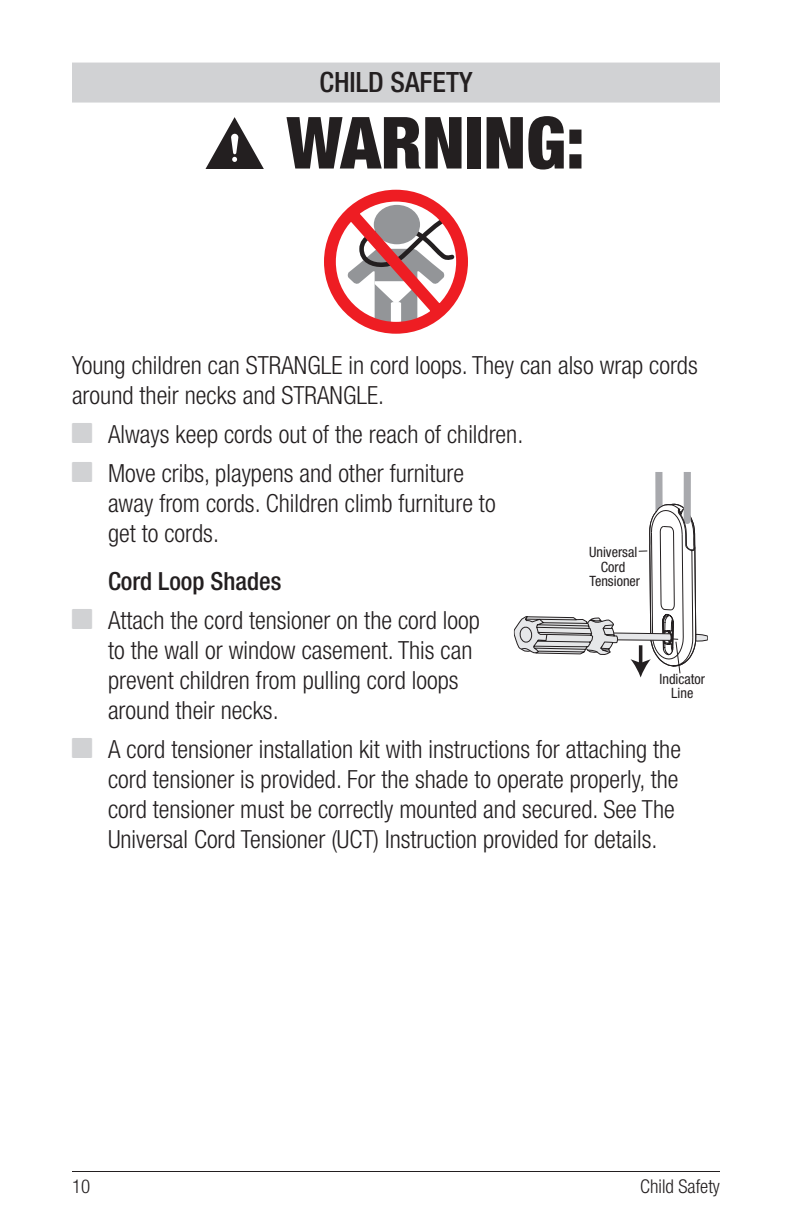
<style>
.page{position:relative;width:792px;height:1224px;background:#fff}
.page>*{position:absolute;margin:0;border:0;box-sizing:border-box;transform-origin:0 0}
.pics{font:900 condensed 72px "Helvetica Neue LT Std";color:#231f20}
.head-Grey{font:500 condensed 28px "Helvetica Neue LT Std";color:#231f20}
.bullets{font:300 condensed 25px/30px "Helvetica Neue LT Std";color:#231f20}
.bullets-2{font:500 condensed 25px "Helvetica Neue LT Std";color:#231f20}
.body_10light{font:300 condensed 19px "Helvetica Neue LT Std";color:#231f20}
.t1{font:condensed 14.2px/14.2px "Helvetica Neue";color:#231f20;text-align:center}
.s1{color:#d1d2d4}
</style>
<div class="page">
<hr style="left:72px;top:1171px;width:648px;height:1px;background:#231f20">
<div style="left:72px;top:63px;width:648px;height:40px;background:#d1d2d4"></div>
<svg style="left:206px;top:117px;width:58px;height:52px"></svg>
<svg style="left:324px;top:190px;width:144px;height:144px"></svg>
<svg style="left:514px;top:472px;width:194px;height:206px"></svg>
<p class="head-Grey" style="left:320px;top:66px;width:154px">CHILD SAFETY</p>
<p class="pics" style="left:286px;top:99px;width:300px">WARNING:</p>
<p class="bullets" style="left:72px;top:350px;width:627px">Young children can STRANGLE in cord loops. They can also wrap cords around their necks and STRANGLE.</p>
<p class="bullets" style="left:72px;top:419px;width:453px"><span class="s1">→</span> Always keep cords out of the reach of children.</p>
<p class="bullets" style="left:108px;top:458px;width:389px;text-indent:-36px"><span class="s1">→</span> Move cribs, playpens and other furniture away from cords. Children climb furniture to get to cords.</p>
<p class="bullets-2" style="left:108px;top:567px;width:175px">Cord Loop Shades</p>
<p class="bullets" style="left:108px;top:605px;width:373px;text-indent:-36px"><span class="s1">→</span> Attach the cord tensioner on the cord loop to the wall or window casement. This can prevent children from pulling cord loops around their necks.</p>
<p class="bullets" style="left:108px;top:734px;width:575px;text-indent:-36px"><span class="s1">→</span> A cord tensioner installation kit with instructions for attaching the cord tensioner is provided. For the shade to operate properly, the cord tensioner must be correctly mounted and secured. See The Universal Cord Tensioner (UCT) Instruction provided for details.</p>
<p class="t1" style="left:589px;top:545px;width:53px">Universal<br>Cord<br>Tensioner</p>
<p class="t1" style="left:660px;top:672px;width:47px">Indicator<br>Line</p>
<p class="body_10light" style="left:72px;top:1175px;width:20px">10</p>
<p class="body_10light" style="left:640px;top:1175px;width:81px">Child Safety</p>
</div>
